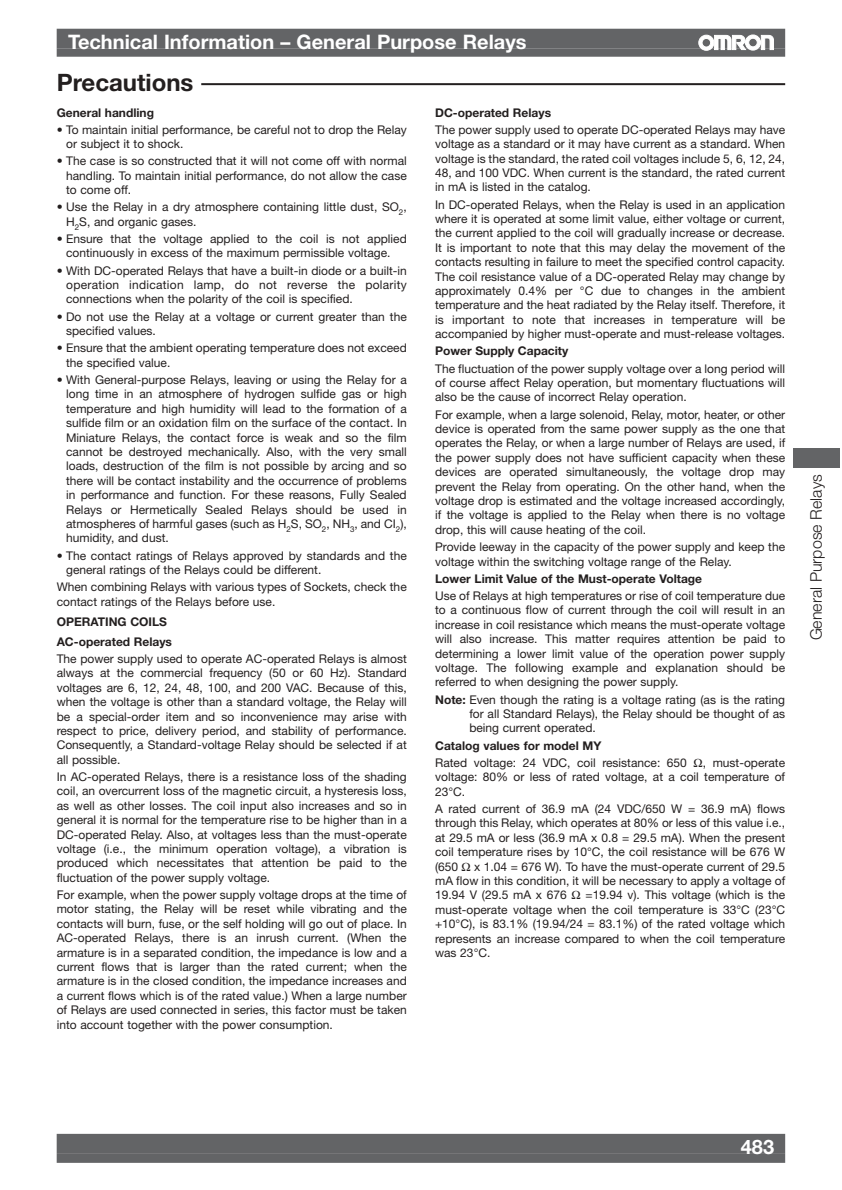
<style>
.page{position:relative;width:842px;height:1190px;background:#fff}
.page>*{position:absolute;margin:0;border:0;box-sizing:border-box;transform-origin:0 0}
.t1{font:700 24px "Helvetica Neue";color:#231f1f}
.t2{font:700 20px "Helvetica Neue";color:#fff}
.t3{font:300 16px "Helvetica Neue";color:#231f1f}
.t4{font:12px/14.4px "Helvetica Neue";color:#231f1f;text-align:justify}
.t5{font:700 12px/20px "Helvetica Neue";color:#231f1f}
.s1{font-weight:700}
</style>
<div class="page">
<div style="left:57px;top:1134px;width:728px;height:20px;background:#636466"></div>
<div style="left:57px;top:1154px;width:728px;height:9px;background:#636466"></div>
<div style="left:57px;top:29px;width:728px;height:20px;background:#636466"></div>
<div style="left:57px;top:49px;width:728px;height:8px;background:#636466"></div>
<svg style="left:699px;top:35px;width:75px;height:15px"></svg>
<hr style="left:201px;top:83px;width:584px;height:2px;background:#231f1f">
<div style="left:794px;top:448px;width:46px;height:20px;background:#636466"></div>
<h2 class="t2" style="left:68px;top:34px;width:460px">Technical Information – General Purpose Relays</h2>
<h1 class="t1" style="left:57px;top:74px;width:138px">Precautions</h1>
<p class="t5" style="left:57px;top:103px;width:99px">General handling</p>
<p class="t4" style="left:66px;top:123px;width:342px;text-indent:-10px">• To maintain initial performance, be careful not to drop the Relay or subject it to shock.</p>
<p class="t4" style="left:66px;top:155px;width:342px;text-indent:-10px">• The case is so constructed that it will not come off with normal handling. To maintain initial performance, do not allow the case to come off.</p>
<p class="t4" style="left:66px;top:201px;width:342px;text-indent:-10px">• Use the Relay in a dry atmosphere containing little dust, SO<sub>2</sub>,<br>H<sub>2</sub>S, and organic gases.</p>
<p class="t4" style="left:57px;top:233px;width:352px;text-align:center">• Ensure that the voltage applied to the coil is not applied continuously in excess of the maximum permissible voltage.</p>
<p class="t4" style="left:66px;top:264px;width:342px;text-indent:-10px">• With DC-operated Relays that have a built-in diode or a built-in operation indication lamp, do not reverse the polarity connections when the polarity of the coil is specified.</p>
<p class="t4" style="left:66px;top:310px;width:342px;text-indent:-10px">• Do not use the Relay at a voltage or current greater than the specified values.</p>
<p class="t4" style="left:66px;top:342px;width:342px;text-indent:-10px">• Ensure that the ambient operating temperature does not exceed the specified value.</p>
<p class="t4" style="left:66px;top:374px;width:342px;text-indent:-9px">• With General-purpose Relays, leaving or using the Relay for a long time in an atmosphere of hydrogen sulfide gas or high temperature and high humidity will lead to the formation of a sulfide film or an oxidation film on the surface of the contact. In Miniature Relays, the contact force is weak and so the film cannot be destroyed mechanically. Also, with the very small loads, destruction of the film is not possible by arcing and so there will be contact instability and the occurrence of problems in performance and function. For these reasons, Fully Sealed Relays or Hermetically Sealed Relays should be used in atmospheres of harmful gases (such as H<sub>2</sub>S, SO<sub>2</sub>, NH<sub>3</sub>, and CI<sub>2</sub>), humidity, and dust.</p>
<p class="t4" style="left:66px;top:549px;width:342px;text-indent:-10px">• The contact ratings of Relays approved by standards and the general ratings of the Relays could be different.</p>
<p class="t4" style="left:57px;top:581px;width:352px">When combining Relays with various types of Sockets, check the contact ratings of the Relays before use.</p>
<p class="t5" style="left:57px;top:613px;width:117px">OPERATING COILS<br>AC-operated Relays</p>
<p class="t4" style="left:57px;top:653px;width:352px">The power supply used to operate AC-operated Relays is almost always at the commercial frequency (50 or 60 Hz). Standard voltages are 6, 12, 24, 48, 100, and 200 VAC. Because of this, when the voltage is other than a standard voltage, the Relay will be a special-order item and so inconvenience may arise with respect to price, delivery period, and stability of performance.<br>Consequently, a Standard-voltage Relay should be selected if at all possible.</p>
<p class="t4" style="left:57px;top:771px;width:352px">In AC-operated Relays, there is a resistance loss of the shading coil, an overcurrent loss of the magnetic circuit, a hysteresis loss, as well as other losses. The coil input also increases and so in general it is normal for the temperature rise to be higher than in a DC-operated Relay. Also, at voltages less than the must-operate voltage (i.e., the minimum operation voltage), a vibration is produced which necessitates that attention be paid to the fluctuation of the power supply voltage.</p>
<p class="t4" style="left:57px;top:889px;width:352px">For example, when the power supply voltage drops at the time of motor stating, the Relay will be reset while vibrating and the contacts will burn, fuse, or the self holding will go out of place. In AC-operated Relays, there is an inrush current. (When the armature is in a separated condition, the impedance is low and a current flows that is larger than the rated current; when the armature is in the closed condition, the impedance increases and a current flows which is of the rated value.) When a large number of Relays are used connected in series, this factor must be taken into account together with the power consumption.</p>
<p class="t5" style="left:435px;top:103px;width:118px">DC-operated Relays</p>
<p class="t4" style="left:435px;top:123px;width:352px">The power supply used to operate DC-operated Relays may have voltage as a standard or it may have current as a standard. When voltage is the standard, the rated coil voltages include 5, 6, 12, 24, 48, and 100 VDC. When current is the standard, the rated current in mA is listed in the catalog.</p>
<p class="t4" style="left:435px;top:198px;width:352px">In DC-operated Relays, when the Relay is used in an application where it is operated at some limit value, either voltage or current, the current applied to the coil will gradually increase or decrease.<br>It is important to note that this may delay the movement of the contacts resulting in failure to meet the specified control capacity.<br>The coil resistance value of a DC-operated Relay may change by approximately 0.4% per °C due to changes in the ambient temperature and the heat radiated by the Relay itself. Therefore, it is important to note that increases in temperature will be accompanied by higher must-operate and must-release voltages.</p>
<p class="t5" style="left:435px;top:342px;width:135px">Power Supply Capacity</p>
<p class="t4" style="left:435px;top:362px;width:352px">The fluctuation of the power supply voltage over a long period will of course affect Relay operation, but momentary fluctuations will also be the cause of incorrect Relay operation.</p>
<p class="t4" style="left:435px;top:408px;width:352px">For example, when a large solenoid, Relay, motor, heater, or other device is operated from the same power supply as the one that operates the Relay, or when a large number of Relays are used, if the power supply does not have sufficient capacity when these devices are operated simultaneously, the voltage drop may prevent the Relay from operating. On the other hand, when the voltage drop is estimated and the voltage increased accordingly, if the voltage is applied to the Relay when there is no voltage drop, this will cause heating of the coil.</p>
<p class="t4" style="left:435px;top:541px;width:352px">Provide leeway in the capacity of the power supply and keep the voltage within the switching voltage range of the Relay.</p>
<p class="t5" style="left:435px;top:570px;width:269px">Lower Limit Value of the Must-operate Voltage</p>
<p class="t4" style="left:435px;top:590px;width:352px">Use of Relays at high temperatures or rise of coil temperature due to a continuous flow of current through the coil will result in an increase in coil resistance which means the must-operate voltage will also increase. This matter requires attention be paid to determining a lower limit value of the operation power supply voltage. The following example and explanation should be referred to when designing the power supply.</p>
<p class="t4" style="left:469px;top:693px;width:317px;text-indent:-34px"><span class="s1">Note:</span> Even though the rating is a voltage rating (as is the rating for all Standard Relays), the Relay should be thought of as being current operated.</p>
<p class="t5" style="left:435px;top:736px;width:168px">Catalog values for model MY</p>
<p class="t4" style="left:435px;top:757px;width:253px">Rated voltage: 24 VDC, coil resistance: 650</p>
<p class="t4" style="left:435px;top:757px;width:352px;text-indent:268px">, must-operate voltage: 80% or less of rated voltage, at a coil temperature of 23°C.</p>
<p class="t4" style="left:435px;top:803px;width:352px">A rated current of 36.9 mA (24 VDC/650 W = 36.9 mA) flows through this Relay, which operates at 80% or less of this value i.e., at 29.5 mA or less (36.9 mA x 0.8 = 29.5 mA). When the present coil temperature rises by 10°C, the coil resistance will be 676 W (650</p>
<p class="t4" style="left:435px;top:860px;width:352px;text-indent:39px">x 1.04 = 676 W). To have the must-operate current of 29.5 mA flow in this condition, it will be necessary to apply a voltage of 19.94 V (29.5 mA x 676</p>
<p class="t4" style="left:435px;top:889px;width:352px;text-indent:150px">=19.94 v). This voltage (which is the must-operate voltage when the coil temperature is 33°C (23°C +10°C), is 83.1% (19.94/24 = 83.1%) of the rated voltage which represents an increase compared to when the coil temperature was 23°C.</p>
<h3 class="t3" style="left:811px;top:640px;width:168px;rotate:-90deg">General Purpose Relays</h3>
<h2 class="t2" style="left:741px;top:1140px;width:35px">483</h2>
</div>
